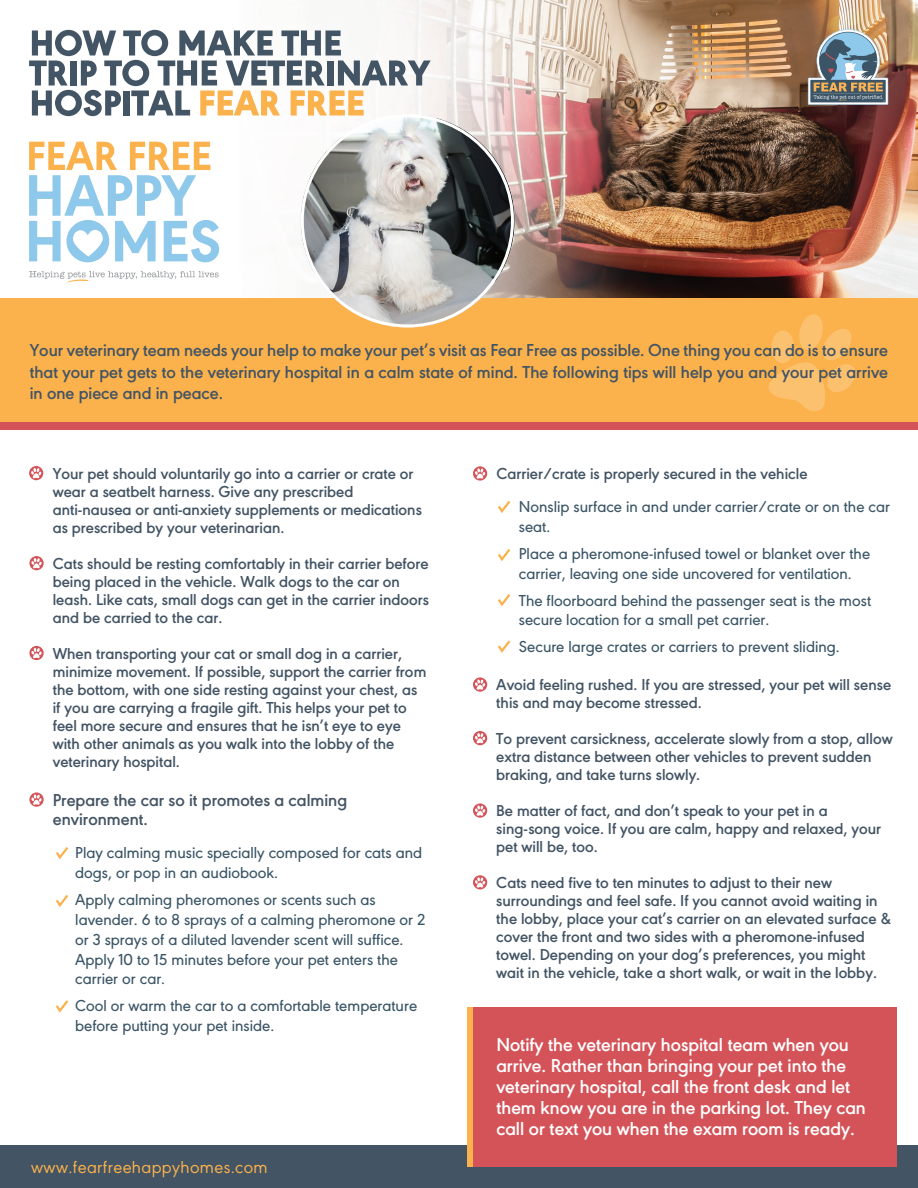
<style>
.page{position:relative;width:918px;height:1188px;background:#fff}
.page>*{position:absolute;margin:0;border:0;box-sizing:border-box;transform-origin:0 0}
.t1{font:600 19.5px/21px "URW Geometric";color:#fff}
.t2{font:600 18px/21.6px "URW Geometric";color:#435464;text-align:justify}
.t3{font:18px "URW Geometric";letter-spacing:.02em;color:#fbb24c}
.t4{font:600 16.5px/18px "URW Geometric";color:#435464}
.t5{font:500 16.5px/19.8px "URW Geometric";color:#3b5566}
</style>
<div class="page">
<div style="left:0;top:1146px;width:918px;height:42px;background:#435464"></div>
<img style="left:29px;top:0;width:889px;height:298px">
<div style="left:0;top:298px;width:918px;height:125px;background:#fbb24c"></div>
<svg style="left:769px;top:314px;width:87px;height:97px"></svg>
<svg style="left:29px;top:466px;width:14px;height:14px"></svg>
<svg style="left:31px;top:468px;width:10px;height:10px"></svg>
<svg style="left:29px;top:556px;width:15px;height:14px"></svg>
<svg style="left:31px;top:558px;width:11px;height:10px"></svg>
<svg style="left:29px;top:646px;width:15px;height:14px"></svg>
<svg style="left:31px;top:648px;width:11px;height:10px"></svg>
<svg style="left:29px;top:792px;width:15px;height:15px"></svg>
<svg style="left:31px;top:794px;width:11px;height:11px"></svg>
<div style="left:0;top:423px;width:918px;height:7px;background:#d45358"></div>
<div style="left:473px;top:1007px;width:424px;height:160px;background:#d45358"></div>
<div style="left:467px;top:1007px;width:6px;height:160px;background:#fbb24c"></div>
<svg style="left:29px;top:30px;width:402px;height:86px"></svg>
<img style="left:808px;top:29px;width:80px;height:76px">
<svg style="left:29px;top:142px;width:190px;height:120px"></svg>
<svg style="left:29px;top:271px;width:190px;height:12px"></svg>
<svg style="left:56px;top:847px;width:12px;height:12px"></svg>
<svg style="left:56px;top:895px;width:12px;height:12px"></svg>
<svg style="left:56px;top:1000px;width:12px;height:13px"></svg>
<svg style="left:473px;top:466px;width:14px;height:15px"></svg>
<svg style="left:475px;top:468px;width:10px;height:11px"></svg>
<svg style="left:473px;top:677px;width:14px;height:15px"></svg>
<svg style="left:475px;top:679px;width:10px;height:11px"></svg>
<svg style="left:473px;top:731px;width:14px;height:14px"></svg>
<svg style="left:475px;top:733px;width:10px;height:10px"></svg>
<svg style="left:473px;top:803px;width:14px;height:15px"></svg>
<svg style="left:475px;top:805px;width:10px;height:11px"></svg>
<svg style="left:473px;top:875px;width:14px;height:15px"></svg>
<svg style="left:475px;top:877px;width:10px;height:11px"></svg>
<svg style="left:498px;top:501px;width:12px;height:12px"></svg>
<svg style="left:498px;top:549px;width:12px;height:12px"></svg>
<svg style="left:498px;top:594px;width:12px;height:12px"></svg>
<svg style="left:498px;top:640px;width:12px;height:13px"></svg>
<img style="left:294px;top:107px;width:227px;height:221px">
<p class="t2" style="left:30px;top:338px;width:860px">Your veterinary team needs your help to make your pet’s visit as Fear Free as possible. One thing you can do is to ensure that your pet gets to the veterinary hospital in a calm state of mind. The following tips will help you and your pet arrive in one piece and in peace.</p>
<p class="t4" style="left:53px;top:463px;width:371px">Your pet should voluntarily go into a carrier or crate or wear a seatbelt harness. Give any prescribed anti-nausea or anti-anxiety supplements or medications as prescribed by your veterinarian.</p>
<p class="t4" style="left:53px;top:553px;width:378px">Cats should be resting comfortably in their carrier before being placed in the vehicle. Walk dogs to the car on leash. Like cats, small dogs can get in the carrier indoors and be carried to the car.</p>
<p class="t4" style="left:53px;top:643px;width:375px">When transporting your cat or small dog in a carrier, minimize movement. If possible, support the carrier from the bottom, with one side resting against your chest, as if you are carrying a fragile gift. This helps your pet to feel more secure and ensures that he isn’t eye to eye with other animals as you walk into the lobby of the veterinary hospital.</p>
<p class="t2" style="left:53px;top:789px;width:296px;line-height:19.5px">Prepare the car so it promotes a calming environment.</p>
<p class="t5" style="left:75px;top:842px;width:348px">Play calming music specially composed for cats and dogs, or pop in an audiobook.</p>
<p class="t5" style="left:75px;top:889px;width:351px">Apply calming pheromones or scents such as lavender. 6 to 8 sprays of a calming pheromone or 2 or 3 sprays of a diluted lavender scent will suffice.<br>Apply 10 to 15 minutes before your pet enters the carrier or car.</p>
<p class="t5" style="left:75px;top:995px;width:343px">Cool or warm the car to a comfortable temperature before putting your pet inside.</p>
<p class="t3" style="left:31px;top:1154px;width:238px">www.fearfreehappyhomes.com</p>
<p class="t4" style="left:496px;top:463px;width:313px">Carrier/crate is properly secured in the vehicle</p>
<p class="t5" style="left:519px;top:495px;width:373px">Nonslip surface in and under carrier/crate or on the car seat.</p>
<p class="t5" style="left:519px;top:542px;width:353px">Place a pheromone-infused towel or blanket over the carrier, leaving one side uncovered for ventilation.</p>
<p class="t5" style="left:519px;top:589px;width:354px">The floorboard behind the passenger seat is the most secure location for a small pet carrier.</p>
<p class="t5" style="left:519px;top:636px;width:322px">Secure large crates or carriers to prevent sliding.</p>
<p class="t4" style="left:496px;top:674px;width:396px">Avoid feeling rushed. If you are stressed, your pet will sense this and may become stressed.</p>
<p class="t4" style="left:496px;top:728px;width:398px">To prevent carsickness, accelerate slowly from a stop, allow extra distance between other vehicles to prevent sudden braking, and take turns slowly.</p>
<p class="t4" style="left:496px;top:800px;width:386px">Be matter of fact, and don’t speak to your pet in a sing-song voice. If you are calm, happy and relaxed, your pet will be, too.</p>
<p class="t4" style="left:496px;top:872px;width:397px">Cats need five to ten minutes to adjust to their new surroundings and feel safe. If you cannot avoid waiting in the lobby, place your cat’s carrier on an elevated surface &amp; cover the front and two sides with a pheromone-infused towel. Depending on your dog’s preferences, you might wait in the vehicle, take a short walk, or wait in the lobby.</p>
<p class="t1" style="left:496px;top:1033px;width:371px">Notify the veterinary hospital team when you arrive. Rather than bringing your pet into the veterinary hospital, call the front desk and let them know you are in the parking lot. They can call or text you when the exam room is ready.</p>
</div>
